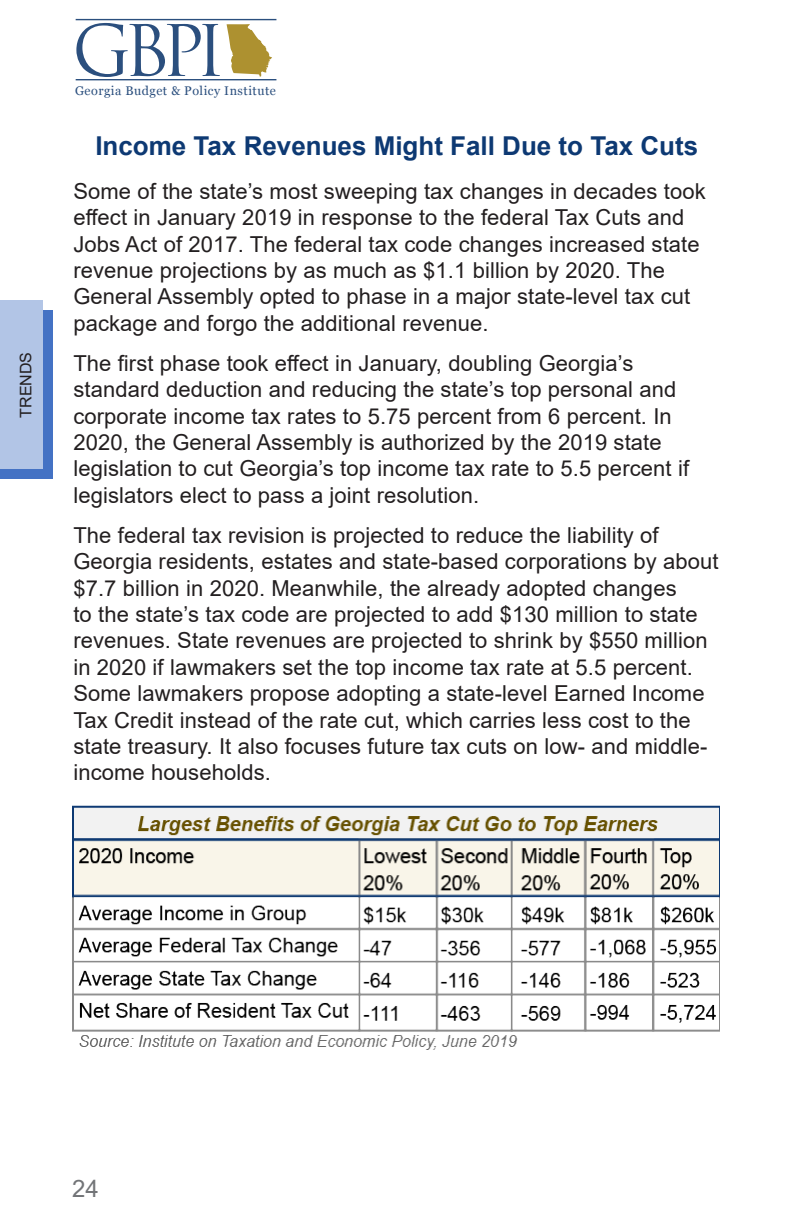
<style>
.page{position:relative;width:792px;height:1224px;background:#fff}
.page>*{position:absolute;margin:0;border:0;box-sizing:border-box;transform-origin:0 0}
.t1{font:69px "Trajan Pro 3";color:#2b4f7e}
.t2{font:700 26px "Arial";color:#0d3973}
.t3{font:24px "Arial";color:#727477}
.t4{font:22px/26.4px "Arial";letter-spacing:.005em;color:#231f20}
.t5{font:16px "Arial";color:#231f20}
.t6{font:12.6px "Georgia";letter-spacing:.04em;color:#2b4f7e}
</style>
<div class="page">
<div style="left:0;top:310px;width:52px;height:169px;background:#4472c4"></div>
<div style="left:0;top:300px;width:42px;height:169px;background:#b2c5e6"></div>
<svg style="left:76px;top:19px;width:200px;height:61px"></svg>
<img style="left:72px;top:805px;width:647px;height:245px">
<p class="t5" style="left:15px;top:418px;width:67px;rotate:-90deg">TRENDS</p>
<p class="t1" style="left:72px;top:4px;width:155px">GBPI</p>
<p class="t6" style="left:75px;top:83px;width:202px">Georgia Budget &amp; Policy Institute</p>
<p class="t2" style="left:95px;top:128px;width:604px">Income Tax Revenues Might Fall Due to Tax Cuts</p>
<p class="t4" style="left:73px;top:178px;width:634px">Some of the state’s most sweeping tax changes in decades took effect in January 2019 in response to the federal Tax Cuts and Jobs Act of 2017. The federal tax code changes increased state revenue projections by as much as $1.1 billion by 2020. The General Assembly opted to phase in a major state-level tax cut package and forgo the additional revenue.</p>
<p class="t4" style="left:73px;top:350px;width:617px">The first phase took effect in January, doubling Georgia’s standard deduction and reducing the state’s top personal and corporate income tax rates to 5.75 percent from 6 percent. In 2020, the General Assembly is authorized by the 2019 state legislation to cut Georgia’s top income tax rate to 5.5 percent if legislators elect to pass a joint resolution.</p>
<p class="t4" style="left:73px;top:522px;width:647px">The federal tax revision is projected to reduce the liability of Georgia residents, estates and state-based corporations by about $7.7 billion in 2020. Meanwhile, the already adopted changes<br>to the state’s tax code are projected to add $130 million to state revenues. State revenues are projected to shrink by $550 million in 2020 if lawmakers set the top income tax rate at 5.5 percent.<br>Some lawmakers propose adopting a state-level Earned Income Tax Credit instead of the rate cut, which carries less cost to the state treasury. It also focuses future tax cuts on low- and middle&shy;income households.</p>
<p class="t3" style="left:72px;top:1172px;width:28px">24</p>
</div>
